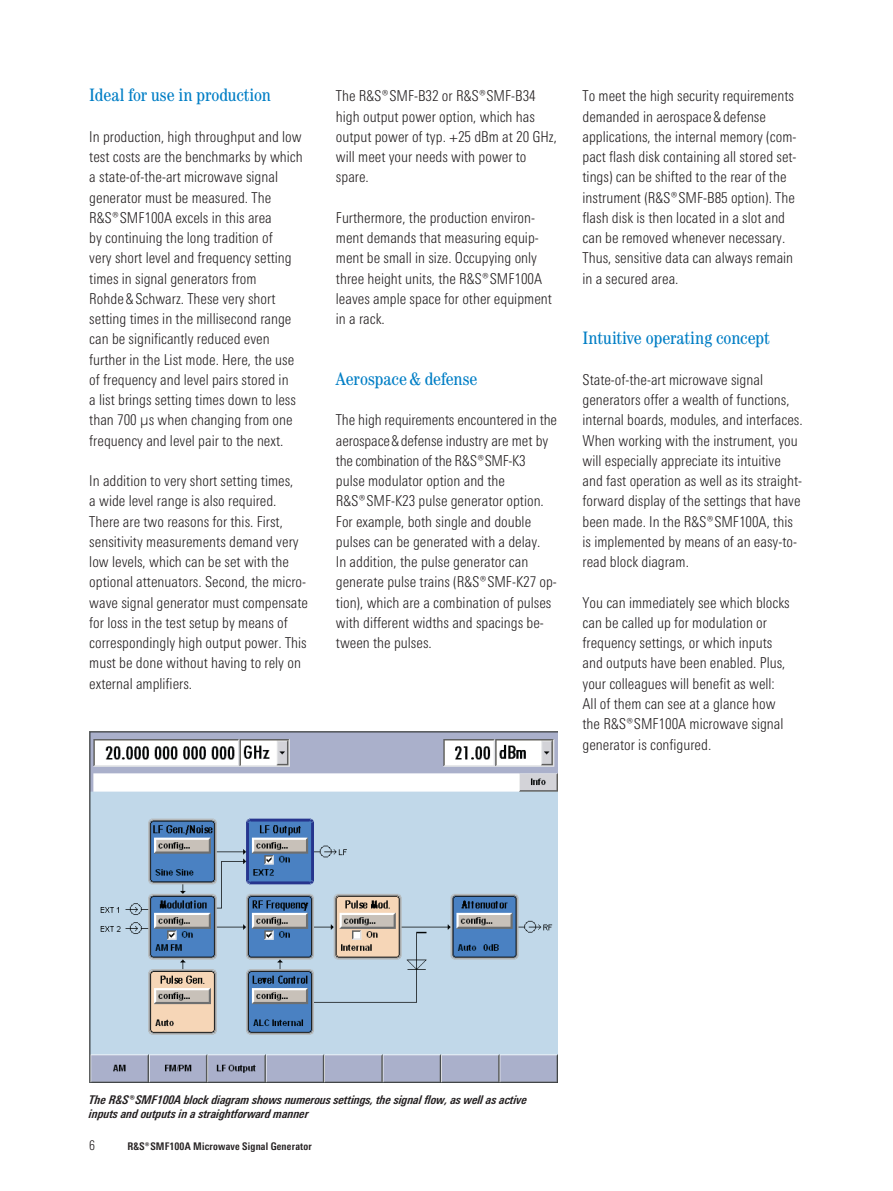
<style>
.page{position:relative;width:893px;height:1191px;background:#fff}
.page>*{position:absolute;margin:0;border:0;box-sizing:border-box;transform-origin:0 0}
.t1{font:condensed 18px "Century";letter-spacing:-.005em;color:#007ec5}
.t2{font:300 15px/20.2px "RS Univers Cond";color:#231f20}
.t3{font:300 13.5px "RS Univers Cond";color:#231f20}
.t4{font:italic 700 12px/14.4px "RS Univers Cond";color:#231f20}
.t5{font:700 10.5px "RS Univers Cond";letter-spacing:.02em;color:#231f20}
</style>
<div class="page">
<img style="left:89px;top:732px;width:468px;height:350px">
<p class="t1" style="left:89px;top:85px;width:183px">Ideal for use in production</p>
<p class="t2" style="left:89px;top:126px;width:215px">In production, high throughput and low test costs are the benchmarks by which a state-of-the-art microwave signal generator must be measured. The ¸SMF100A excels in this area<br>by continuing the long tradition of<br>very short level and frequency setting times in signal generators from Rohde&amp;Schwarz. These very short setting times in the millisecond range can be significantly reduced even further in the List mode. Here, the use of frequency and level pairs stored in<br>a list brings setting times down to less than 700 µs when changing from one frequency and level pair to the next.</p>
<p class="t2" style="left:89px;top:471px;width:220px">In addition to very short setting times,<br>a wide level range is also required.<br>There are two reasons for this. First, sensitivity measurements demand very low levels, which can be set with the optional attenuators. Second, the micro&shy;wave signal generator must compensate for loss in the test setup by means of correspondingly high output power. This must be done without having to rely on external amplifiers.</p>
<p class="t2" style="left:336px;top:86px;width:223px">The ¸SMF-B32 or ¸SMF-B34 high output power option, which has output power of typ. +25 dBm at 20 GHz, will meet your needs with power to spare.</p>
<p class="t2" style="left:336px;top:207px;width:217px">Furthermore, the production environ&shy;ment demands that measuring equip&shy;ment be small in size. Occupying only three height units, the ¸SMF100A leaves ample space for other equipment in a rack.</p>
<p class="t1" style="left:336px;top:368px;width:143px">Aerospace&amp; defense</p>
<p class="t2" style="left:336px;top:410px;width:223px">The high requirements encountered in the aerospace&amp;defense industry are met by the combination of the ¸SMF-K3 pulse modulator option and the ¸SMF‑K23 pulse generator option.<br>For example, both single and double pulses can be generated with a delay.<br>In addition, the pulse generator can generate pulse trains (¸SMF-K27 op&shy;tion), which are a combination of pulses with different widths and spacings be&shy;tween the pulses.</p>
<p class="t2" style="left:583px;top:86px;width:216px">To meet the high security requirements demanded in aerospace&amp;defense applications, the internal memory (com&shy;pact flash disk containing all stored set&shy;tings) can be shifted to the rear of the instrument (¸SMF-B85 option). The flash disk is then located in a slot and can be removed whenever necessary.<br>Thus, sensitive data can always remain in a secured area.</p>
<p class="t1" style="left:583px;top:328px;width:189px">Intuitive operating concept</p>
<p class="t2" style="left:583px;top:369px;width:222px">State-of-the-art microwave signal generators offer a wealth of functions, internal boards, modules, and interfaces.<br>When working with the instrument, you will especially appreciate its intuitive and fast operation as well as its straight&shy;forward display of the settings that have been made. In the ¸SMF100A, this is implemented by means of an easy-to&shy;read block diagram.</p>
<p class="t2" style="left:583px;top:592px;width:209px">You can immediately see which blocks can be called up for modulation or frequency settings, or which inputs and outputs have been enabled. Plus, your colleagues will benefit as well:<br>All of them can see at a glance how the ¸SMF100A microwave signal generator is configured.</p>
<p class="t4" style="left:89px;top:1092px;width:439px">The ¸SMF100A block diagram shows numerous settings, the signal flow, as well as active inputs and outputs in a straightforward manner</p>
<p class="t3" style="left:89px;top:1137px;width:7px">6</p>
<p class="t5" style="left:128px;top:1139px;width:186px">¸SMF100A Microwave Signal Generator</p>
</div>
